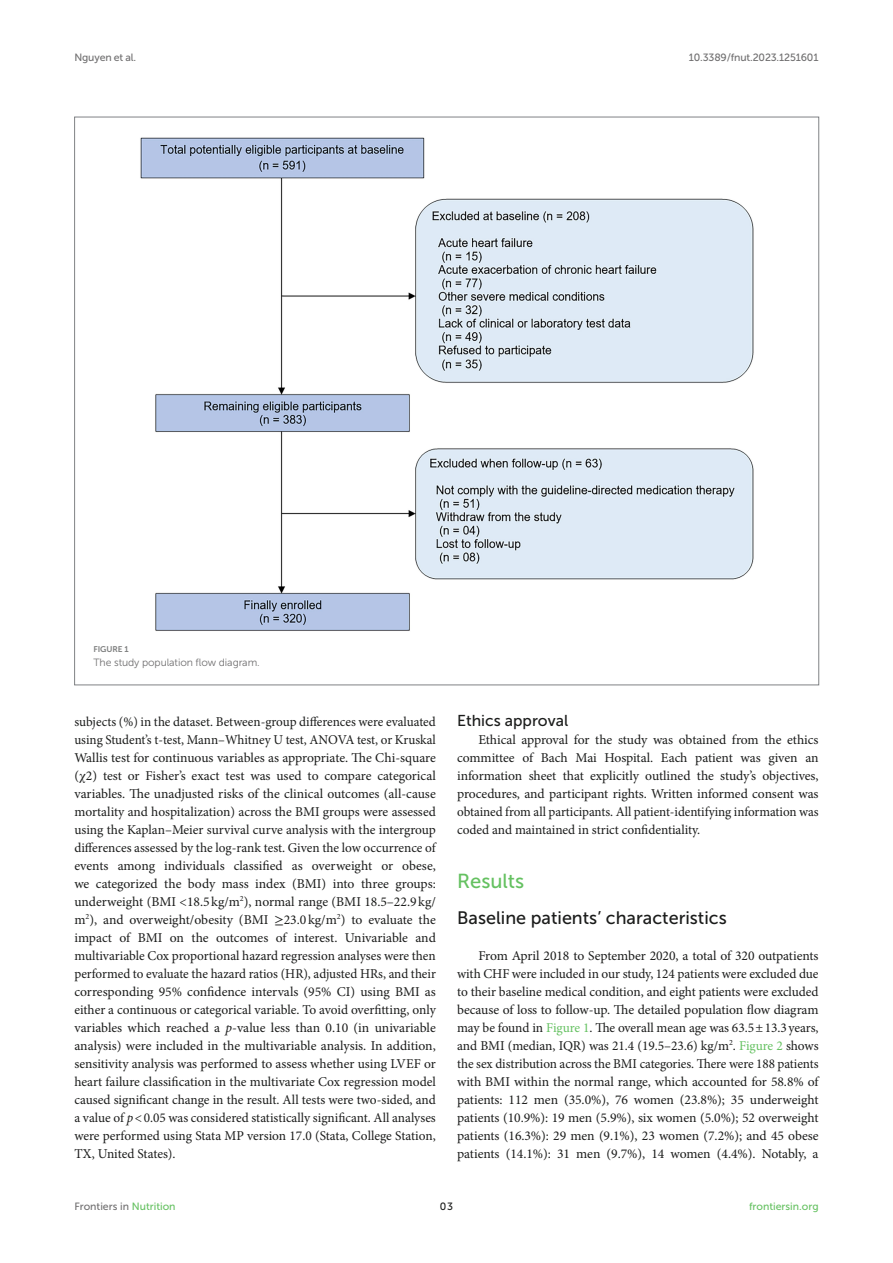
<style>
.page{position:relative;width:893px;height:1263px;background:#fff}
.page>*{position:absolute;margin:0;border:0;box-sizing:border-box;transform-origin:0 0}
.HEAD_1{font:20.25px "Museo Sans 500";color:#65c161}
.HEAD_2_after_HEAD_1{font:18px "Museo Sans 500";color:#1b1c1b}
.HEAD_3{font:15.75px "Museo Sans 500";color:#1b1c1b}
.TEXT_FLUSH{font:13.5px/18px "Minion Pro";letter-spacing:-.005em;color:#1b1c1b;text-align:justify}
.t1{font:10.5px "Museo Sans 500";letter-spacing:-.015em;color:#706f70}
.FIG_LEG{font:10.5px "Museo Sans 300";letter-spacing:-.01em;color:#706f70}
.t2{font:10.5px "Museo Sans 500";color:#65c161}
.t3{font:10.5px "Museo Sans 500";color:#1b1c1b}
.FIG_HD{font:8.25px "Museo Sans 700";letter-spacing:-.01em;color:#7e7f7f}
.s1{font-family:"STIX General"}
.s2{font-style:italic}
.s3{color:#65c161}
</style>
<div class="page">
<img style="left:140px;top:137px;width:614px;height:494px">
<p class="t1" style="left:74px;top:51px;width:63px">Nguyen et al.</p>
<p class="t1" style="left:689px;top:51px;width:131px">10.3389/fnut.2023.1251601</p>
<p class="FIG_HD" style="left:94px;top:645px;width:37px">FIGURE 1</p>
<p class="FIG_LEG" style="left:94px;top:657px;width:168px">The study population flow diagram.</p>
<p class="TEXT_FLUSH" style="left:74px;top:713px;width:363px">subjects (%) in the dataset. Between-group differences were evaluated using Student’s t-test, Mann–Whitney U test, ANOVA test, or Kruskal Wallis test for continuous variables as appropriate. The Chi-square (<span class="s1">χ</span>2) test or Fisher’s exact test was used to compare categorical variables. The unadjusted risks of the clinical outcomes (all-cause mortality and hospitalization) across the BMI groups were assessed using the Kaplan–Meier survival curve analysis with the intergroup differences assessed by the log-rank test. Given the low occurrence of events among individuals classified as overweight or obese, we categorized the body mass index (BMI) into three groups: underweight (BMI &lt;18.5kg/m<sup>2</sup>), normal range (BMI 18.5–22.9kg/ m<sup>2</sup>), and overweight/obesity (BMI <span class="s1">≥</span>23.0kg/m<sup>2</sup>) to evaluate the impact of BMI on the outcomes of interest. Univariable and multivariable Cox proportional hazard regression analyses were then performed to evaluate the hazard ratios (HR), adjusted HRs, and their corresponding 95% confidence intervals (95% CI) using BMI as either a continuous or categorical variable. To avoid overfitting, only variables which reached a <span class="s2">p</span>-value less than 0.10 (in univariable analysis) were included in the multivariable analysis. In addition, sensitivity analysis was performed to assess whether using LVEF or heart failure classification in the multivariate Cox regression model caused significant change in the result. All tests were two-sided, and a value of <span class="s2">p</span>&lt;0.05 was considered statistically significant. All analyses were performed using Stata MP version 17.0 (Stata, College Station, TX, United States).</p>
<p class="HEAD_3" style="left:457px;top:712px;width:113px">Ethics approval</p>
<p class="TEXT_FLUSH" style="left:457px;top:731px;width:363px;text-indent:21px">Ethical approval for the study was obtained from the ethics committee of Bach Mai Hospital. Each patient was given an information sheet that explicitly outlined the study’s objectives, procedures, and participant rights. Written informed consent was obtained from all participants. All patient-identifying information was coded and maintained in strict confidentiality.</p>
<p class="HEAD_1" style="left:457px;top:870px;width:69px">Results</p>
<p class="HEAD_2_after_HEAD_1" style="left:457px;top:908px;width:271px">Baseline patients’ characteristics</p>
<p class="TEXT_FLUSH" style="left:457px;top:947px;width:363px;text-indent:21px">From April 2018 to September 2020, a total of 320 outpatients with CHF were included in our study, 124 patients were excluded due to their baseline medical condition, and eight patients were excluded because of loss to follow-up. The detailed population flow diagram may be found in <span class="s3">Figure 1</span>. The overall mean age was 63.5±13.3years, and BMI (median, IQR) was 21.4 (19.5–23.6) kg/m<sup>2</sup>. <span class="s3">Figure 2</span> shows the sex distribution across the BMI categories. There were 188 patients with BMI within the normal range, which accounted for 58.8% of patients: 112 men (35.0%), 76 women (23.8%); 35 underweight patients (10.9%): 19 men (5.9%), six women (5.0%); 52 overweight patients (16.3%): 29 men (9.1%), 23 women (7.2%); and 45 obese patients (14.1%): 31 men (9.7%), 14 women (4.4%). Notably, a</p>
<p class="t1" style="left:74px;top:1200px;width:103px">Frontiers in <span class="s3">Nutrition</span></p>
<p class="t3" style="left:440px;top:1200px;width:15px">03</p>
<p class="t2" style="left:749px;top:1200px;width:71px">frontiersin.org</p>
</div>
